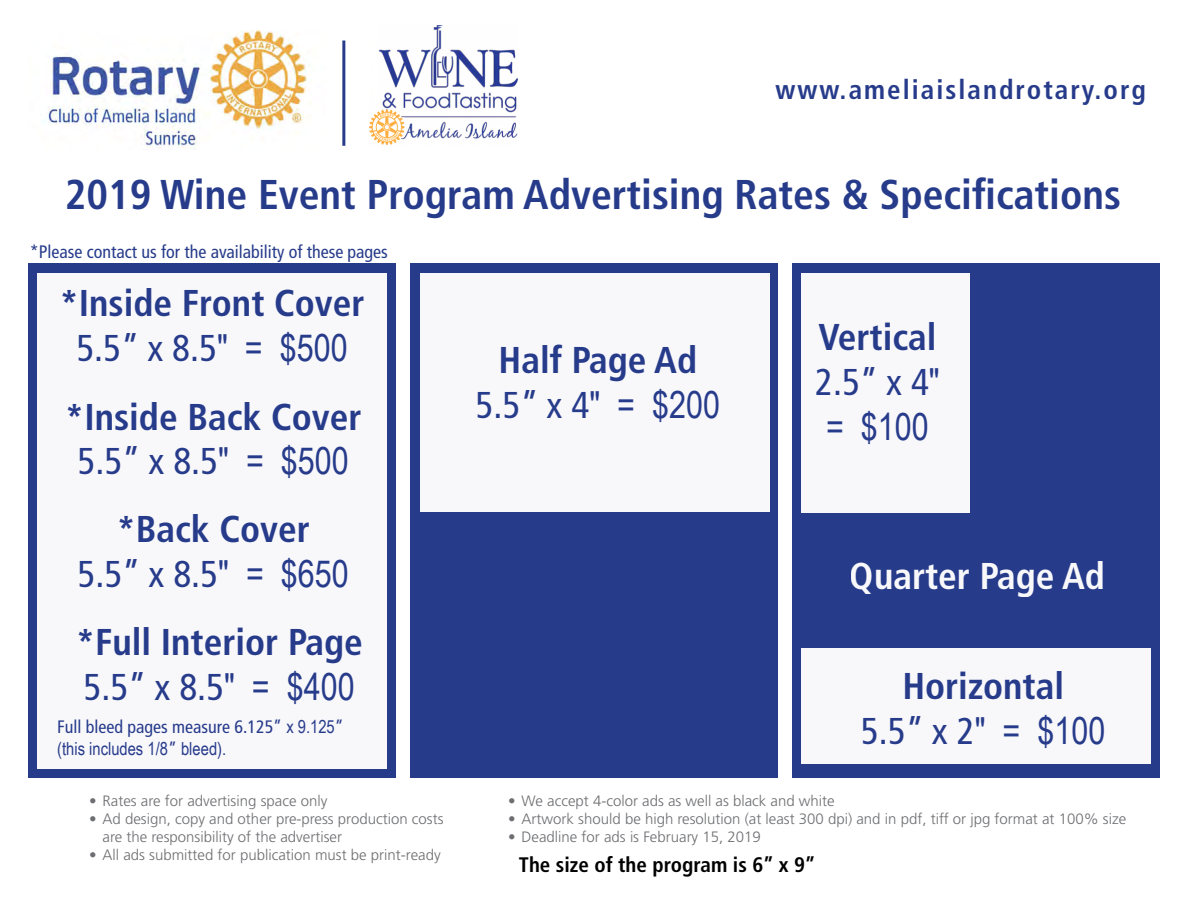
<style>
.page{position:relative;width:1188px;height:918px;background:#fff}
.page>*{position:absolute;margin:0;border:0;box-sizing:border-box;transform-origin:0 0}
.t1{font:700 condensed 41.7px "Frutiger LT Std";color:#273b8b}
.t2{font:700 condensed 37.35px/44.8px "Frutiger LT Std";color:#273b8b;text-align:center}
.t3{font:700 condensed 37.35px "Frutiger LT Std";color:#fff}
.t4{font:37.35px "Arial Narrow";color:#273b8b}
.t5{font:700 condensed 27px "Frutiger LT Std";letter-spacing:.075em;color:#273b8b}
.t6{font:700 condensed 21px "Frutiger LT Std";color:#000}
.t7{font:condensed 18px "Frutiger LT Std";color:#273b8b}
.t8{font:18px "Arial Narrow";color:#273b8b}
.t9{font:300 15px/18px "Frutiger LT Std";color:#6d6e71}
.s1{font-weight:400}
.s2{font-family:"Arial Narrow";font-weight:400;font-stretch:normal}
.s3{font-family:"Arial Narrow";font-stretch:normal}
.s4{font-family:"Frutiger LT Std";font-stretch:condensed}
</style>
<div class="page">
<div style="left:28px;top:264px;width:368px;height:514px;background:#273b8b"></div>
<div style="left:410px;top:264px;width:368px;height:514px;background:#273b8b"></div>
<div style="left:792px;top:264px;width:368px;height:514px;background:#273b8b"></div>
<img style="left:369px;top:26px;width:148px;height:119px">
<div style="left:37px;top:273px;width:350px;height:495px;background:#f8f8fb"></div>
<div style="left:420px;top:273px;width:350px;height:238px;background:#f8f8fb"></div>
<div style="left:801px;top:273px;width:169px;height:239px;background:#f8f8fb"></div>
<div style="left:801px;top:649px;width:350px;height:115px;background:#f8f8fb"></div>
<img style="left:43px;top:30px;width:267px;height:119px">
<hr style="left:342px;top:40px;width:3px;height:106px;background:#273b8b">
<h3 class="t5" style="left:775px;top:74px;width:372px">www.ameliaislandrotary.org</h3>
<h1 class="t1" style="left:65px;top:170px;width:1058px">2019 Wine Event Program Advertising Rates &amp; Specifications</h1>
<p class="t7" style="left:30px;top:241px;width:360px">*Please contact us for the availability of these pages</p>
<h2 class="t2" style="left:60px;top:281px;width:307px">*Inside Front Cover<br><span class="s1">5.5” x 8.5</span><span class="s2">″ = $500</span></h2>
<h2 class="t2" style="left:65px;top:394px;width:298px">*Inside Back Cover<br><span class="s1">5.5” x 8.5</span><span class="s2">″ = $500</span></h2>
<h2 class="t2" style="left:78px;top:507px;width:273px">*Back Cover<br><span class="s1">5.5” x 8.5</span><span class="s2">″ = $650</span></h2>
<h2 class="t2" style="left:76px;top:620px;width:289px;text-align:left">*Full Interior Page<br><span class="s1">5.5” x 8.5</span><span class="s2">″ = $400</span></h2>
<p class="t7" style="left:57px;top:717px;width:288px">Full bleed pages measure 6.125” <span class="s3">x 9.125</span>”</p>
<p class="t8" style="left:57px;top:735px;width:171px">(this includes 1/8<span class="s4">”</span> bleed).</p>
<p class="t9" style="left:89px;top:792px;width:240px">• Rates are for advertising space only</p>
<p class="t9" style="left:103px;top:810px;width:342px;text-indent:-14px">• Ad design, copy and other pre-press production costs are the responsibility of the advertiser</p>
<p class="t9" style="left:89px;top:846px;width:353px">• All ads submitted for publication must be print-ready</p>
<h2 class="t2" style="left:476px;top:338px;width:246px">Half Page Ad<br><span class="s1">5.5” x 4</span><span class="s2">″ = $200</span></h2>
<h2 class="t2" style="left:815px;top:315px;width:126px;text-align:left">Vertical<br><span class="s1">2.5” x 4</span><span class="s2">″</span></h2>
<h2 class="t4" style="left:826px;top:399px;width:104px">= $100</h2>
<h2 class="t3" style="left:850px;top:553px;width:257px">Quarter Page Ad</h2>
<h2 class="t2" style="left:861px;top:664px;width:246px">Horizontal<br><span class="s1">5.5” x 2</span><span class="s2">″ = $100</span></h2>
<p class="t9" style="left:508px;top:792px;width:328px">• We accept 4-color ads as well as black and white</p>
<p class="t9" style="left:508px;top:810px;width:620px">• Artwork should be high resolution (at least 300 dpi) and in pdf, tiff or jpg format at 100% size</p>
<p class="t9" style="left:508px;top:828px;width:254px">• Deadline for ads is February 15, 2019</p>
<h3 class="t6" style="left:519px;top:852px;width:298px">The size of the program is 6” x 9”</h3>
</div>
